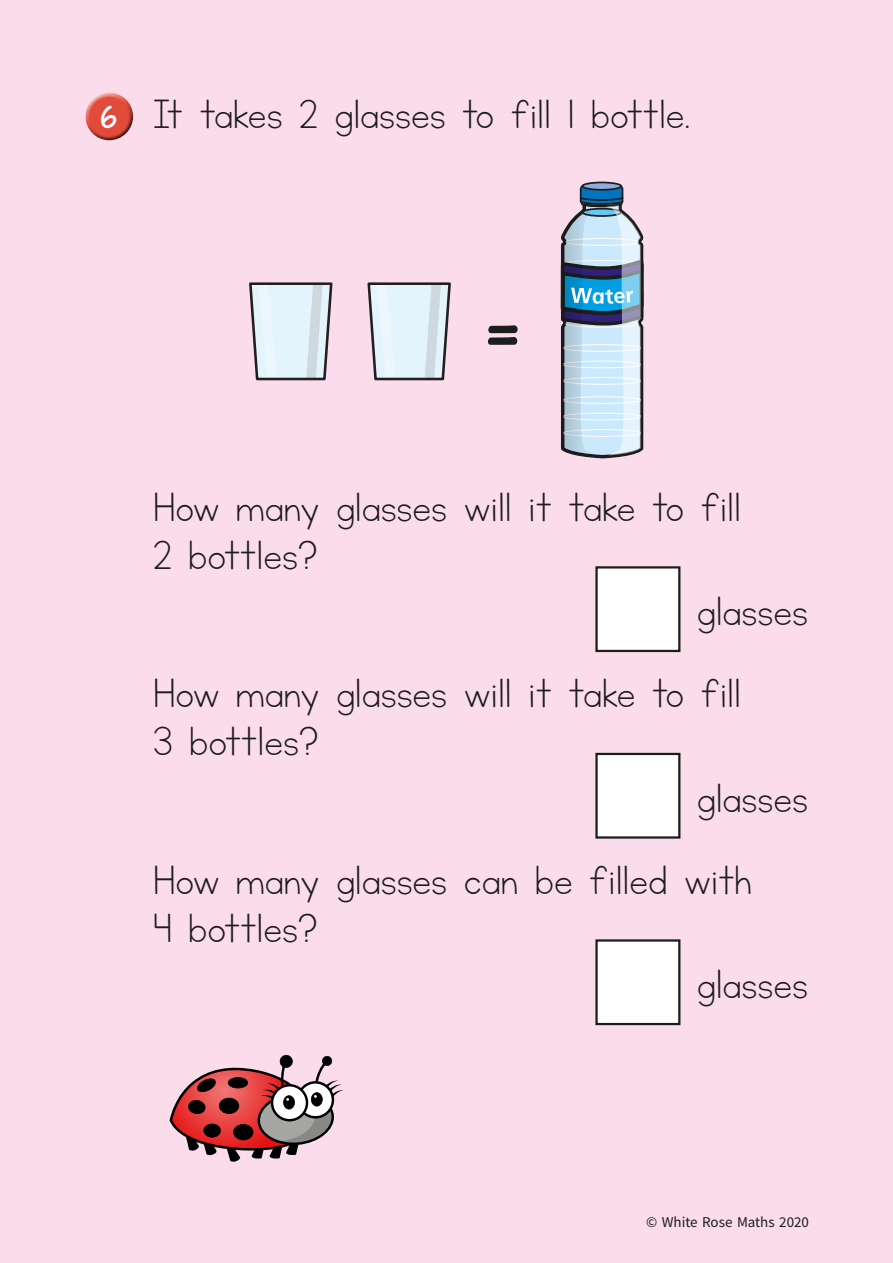
<style>
.page{position:relative;width:893px;height:1263px;background:#fadceb}
.page>*{position:absolute;margin:0;border:0;box-sizing:border-box;transform-origin:0 0}
.t1{font:63.15px "KG Miss Kindy Chunky";color:#1d1d1b}
.t2{font:48px/82.1px "KG Neatly Printed";color:#1d1d1b}
.t3{font:15px "Source Sans Pro";color:#1d1d1b}
.s1{font-family:"KG Miss Kindy Chunky";font-size:27px;color:#fff}
</style>
<div class="page">
<div style="left:84px;top:92px;width:49px;height:38px;background:#fff;opacity:.75"></div>
<div style="left:85px;top:100px;width:50px;height:43px;background:#1d1d1b;opacity:.75"></div>
<div style="left:597px;top:567px;width:82px;height:84px;background:#fff"></div>
<div style="left:595px;top:566px;width:85px;height:86px;border:2px solid #1d1d1b"></div>
<div style="left:597px;top:754px;width:82px;height:83px;background:#fff"></div>
<div style="left:595px;top:753px;width:85px;height:86px;border:2px solid #1d1d1b"></div>
<div style="left:597px;top:940px;width:82px;height:84px;background:#fff"></div>
<div style="left:595px;top:939px;width:85px;height:86px;border:2px solid #1d1d1b"></div>
<svg style="left:560px;top:181px;width:84px;height:278px;background:#a1b8cc"></svg>
<svg style="left:249px;top:282px;width:84px;height:99px;background:#cfd8df"></svg>
<svg style="left:367px;top:282px;width:84px;height:99px;background:#cfd8e0"></svg>
<svg style="left:170px;top:1055px;width:174px;height:107px"></svg>
<p class="t2" style="left:100px;top:75px;width:592px"><span class="s1">6</span> It takes 2 glasses to fill 1 bottle.</p>
<h1 class="t1" style="left:482px;top:291px;width:43px">=</h1>
<p class="t2" style="left:153px;top:484px;width:589px;line-height:48px">How many glasses will it take to fill<br>2 bottles?</p>
<p class="t2" style="left:153px;top:572px;width:656px;text-indent:544px">glasses<br>How many glasses will it take to fill</p>
<p class="t2" style="left:153px;top:702px;width:167px">3 bottles?</p>
<p class="t2" style="left:153px;top:758px;width:656px;text-indent:544px">glasses<br>How many glasses can be filled with</p>
<p class="t2" style="left:153px;top:888px;width:166px">4 bottles?</p>
<p class="t2" style="left:697px;top:945px;width:112px">glasses</p>
<p class="t3" style="left:646px;top:1213px;width:164px">© White Rose Maths 2020</p>
</div>
